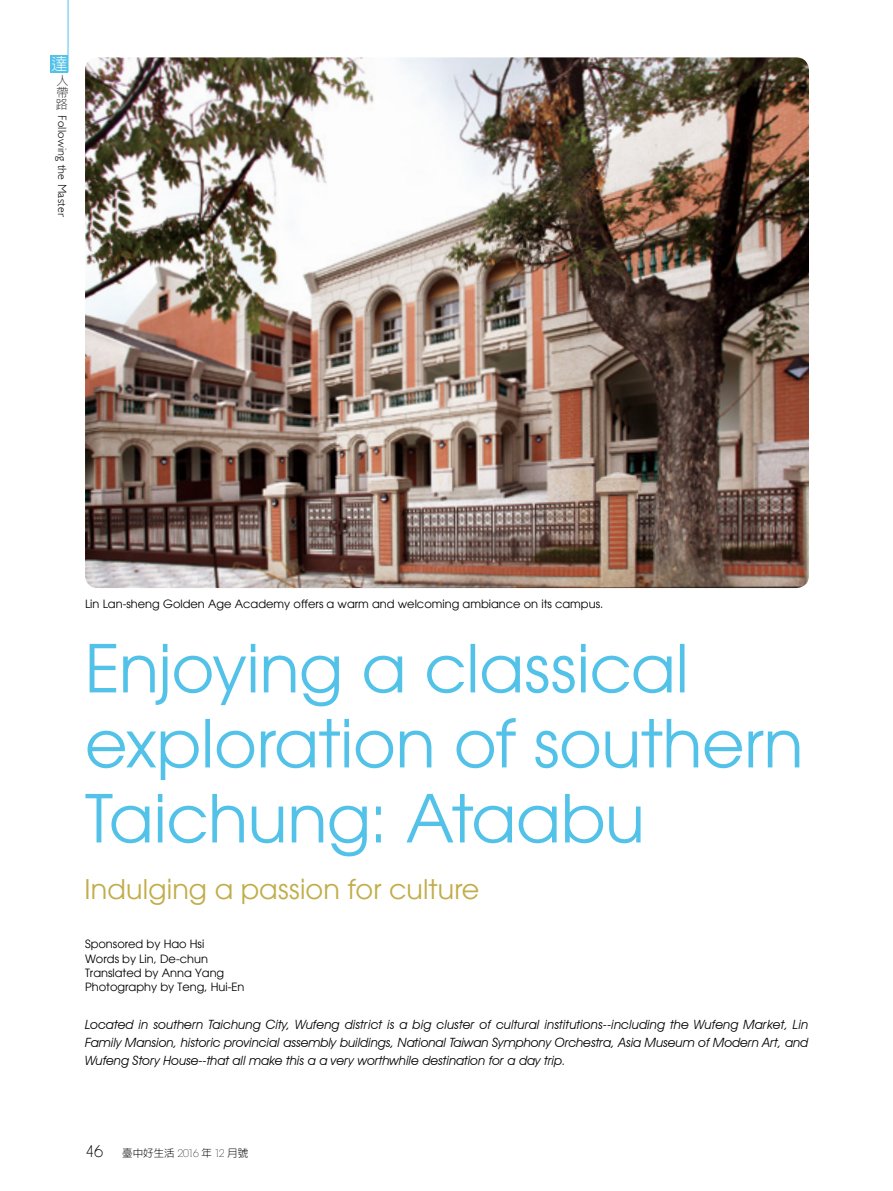
<style>
.page{position:relative;width:893px;height:1191px;background:#fff}
.page>*{position:absolute;margin:0;border:0;box-sizing:border-box;transform-origin:0 0}
.t1{font:65.55px/75px "Avant Garde";letter-spacing:-.005em;color:#52c2e9}
.t2{font:27px "Avant Garde";letter-spacing:.005em;color:#c1ad49}
.t3{font:300 16.5px "AR Hei B5";color:#fff}
.t4{font:15px "Caviar Dreams";color:#000}
.t5{font:italic 12.75px/18px "Avant Garde IT Cby BT";color:#000;text-align:justify}
.t6{font:300 12px "Humanist 521 BT";letter-spacing:.025em;color:#000}
.t7{font:300 12px/12px "AR Hei B5";color:#3e3a39;text-align:justify}
.t8{font:11.4px/14.4px "Avant Garde";color:#000}
.t9{font:300 10.5px "AR Hei B5";color:#000}
.s1{font-family:"RNS Camelia";font-weight:400}
</style>
<div class="page">
<div style="left:51px;top:55px;width:17px;height:17px;background:#52c2e9"></div>
<hr style="left:68px;top:0;width:1px;height:72px;background:#52c2e9">
<img style="left:85px;top:57px;width:724px;height:531px">
<p class="t3" style="left:51px;top:55px;width:18px">達</p>
<p class="t7" style="left:56px;top:74px;width:14px">人帶路</p>
<p class="t6" style="left:70px;top:115px;width:103px;rotate:90deg">Following the Master</p>
<p class="t8" style="left:85px;top:597px;width:520px">Lin Lan-sheng Golden Age Academy offers a warm and welcoming ambiance on its campus.</p>
<h1 class="t1" style="left:85px;top:631px;width:720px">Enjoying a classical exploration of southern<br>Taichung: Ataabu</h1>
<h2 class="t2" style="left:85px;top:873px;width:396px">Indulging a passion for culture</h2>
<p class="t8" style="left:85px;top:937px;width:161px">Sponsored by Hao Hsi<br>Words by Lin, De-chun<br>Translated by Anna Yang<br>Photography by Teng, Hui-En</p>
<p class="t5" style="left:85px;top:1015px;width:725px">Located in southern Taichung City, Wufeng district is a big cluster of cultural institutions--including the Wufeng Market, Lin Family Mansion, historic provincial assembly buildings, National Taiwan Symphony Orchestra, Asia Museum of Modern Art, and Wufeng Story House--that all make this a a very worthwhile destination for a day trip.</p>
<p class="t4" style="left:85px;top:1143px;width:20px">46</p>
<p class="t9" style="left:122px;top:1147px;width:128px">臺中好生活 <span class="s1">2016</span> 年 <span class="s1">12</span> 月號</p>
</div>
